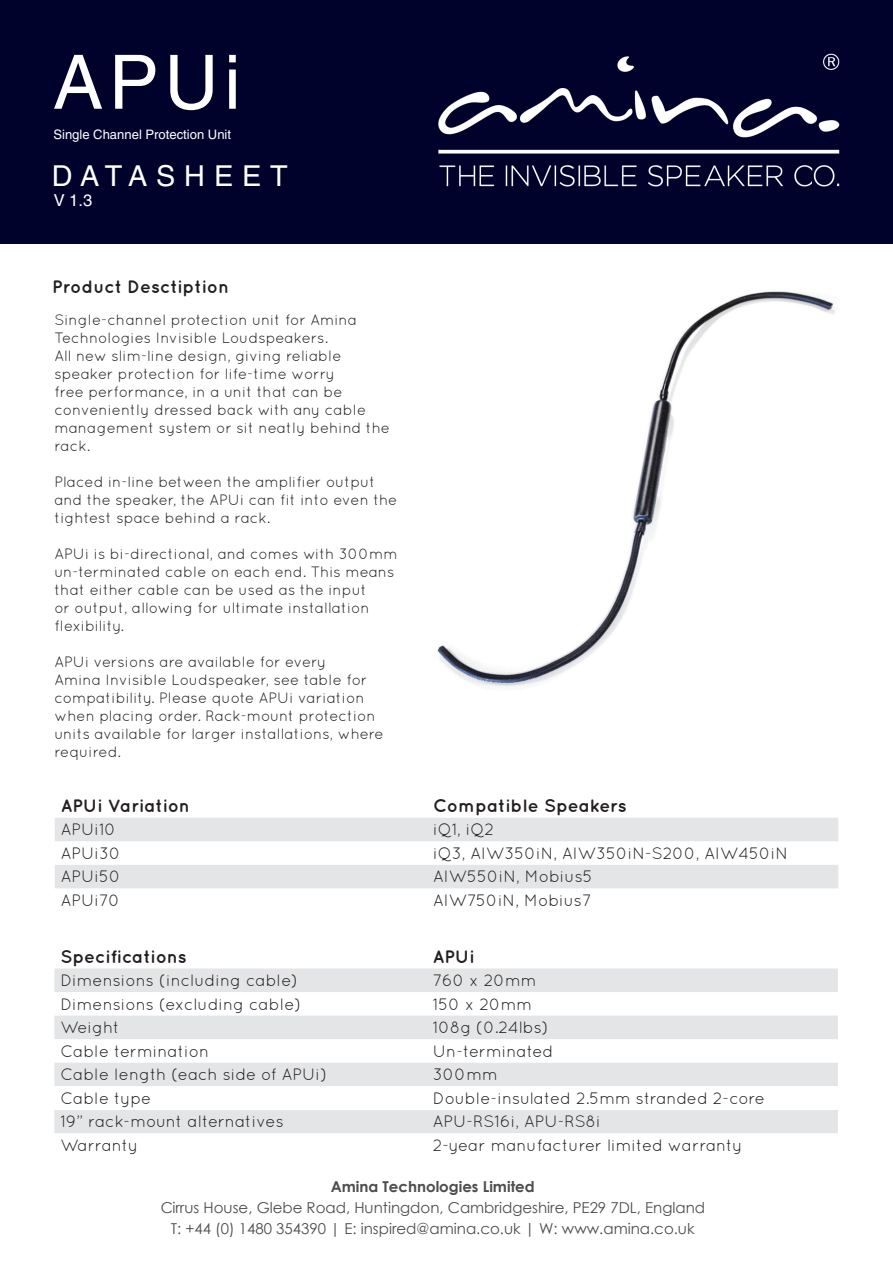
<style>
.page{position:relative;width:893px;height:1263px;background:#fff}
.page>*{position:absolute;margin:0;border:0;box-sizing:border-box;transform-origin:0 0}
.t1{font:75px "Helvetica";color:#fff}
.t2{font:28.8px "Helvetica";letter-spacing:.31em;color:#fff}
.t3{font:700 18px "Quicksand";color:#231f20}
.t4{font:16.5px "Quicksand";color:#231f20}
.t5{font:16.5px "Helvetica";color:#fff}
.t6{font:15px/18px "Quicksand";color:#231f20}
.t7{font:15px/21px "Century Gothic";color:#231f20;text-align:center}
.t8{font:700 15px "Century Gothic";color:#231f20}
.t9{font:13.05px "Helvetica";color:#fff}
</style>
<div class="page">
<div style="left:0;top:0;width:893px;height:244px;background:#00022c"></div>
<img style="left:438px;top:53px;width:402px;height:134px">
<svg style="left:54px;top:968px;width:784px;height:118px;fill:#e4e5e7"></svg>
<div style="left:54px;top:1110px;width:784px;height:23px;background:#e4e5e7"></div>
<img style="left:437px;top:291px;width:398px;height:396px">
<svg style="left:55px;top:818px;width:783px;height:70px;fill:#e4e5e7"></svg>
<p class="t1" style="left:53px;top:39px;width:189px">APUi</p>
<p class="t9" style="left:53px;top:127px;width:179px">Single Channel Protection Unit</p>
<p class="t2" style="left:52px;top:159px;width:238px">DATASHEET</p>
<p class="t5" style="left:54px;top:190px;width:40px">V 1.3</p>
<p class="t3" style="left:52px;top:276px;width:178px">Product Desctiption</p>
<p class="t6" style="left:54px;top:311px;width:304px">Single-channel protection unit for Amina<br>Technologies Invisible Loudspeakers.</p>
<p class="t6" style="left:54px;top:347px;width:337px">All new slim-line design, giving reliable speaker protection for life-time worry<br>free performance, in a unit that can be conveniently dressed back with any cable management system or sit neatly behind the rack.</p>
<p class="t6" style="left:54px;top:473px;width:344px">Placed in-line between the amplifier output and the speaker, the APUi can fit into even the tightest space behind a rack.</p>
<p class="t6" style="left:54px;top:545px;width:345px">APUi is bi-directional, and comes with 300mm un-terminated cable on each end. This means that either cable can be used as the input<br>or output, allowing for ultimate installation flexibility.</p>
<p class="t6" style="left:54px;top:653px;width:331px">APUi versions are available for every<br>Amina Invisible Loudspeaker, see table for compatibility. Please quote APUi variation when placing order. Rack-mount protection units available for larger installations, where required.</p>
<p class="t3" style="left:61px;top:795px;width:131px">APUi Variation</p>
<p class="t3" style="left:433px;top:795px;width:195px">Compatible Speakers</p>
<p class="t4" style="left:61px;top:820px;width:57px">APUi10</p>
<p class="t4" style="left:433px;top:820px;width:63px">iQ1, iQ2</p>
<p class="t4" style="left:61px;top:843px;width:62px">APUi30</p>
<p class="t4" style="left:433px;top:843px;width:357px">iQ3, AIW350iN, AIW350iN-S200, AIW450iN</p>
<p class="t4" style="left:61px;top:867px;width:62px">APUi50</p>
<p class="t4" style="left:433px;top:867px;width:161px">AIW550iN, Mobius5</p>
<p class="t4" style="left:61px;top:891px;width:61px">APUi70</p>
<p class="t4" style="left:433px;top:891px;width:160px">AIW750iN, Mobius7</p>
<p class="t3" style="left:60px;top:945px;width:128px">Specifications</p>
<p class="t3" style="left:433px;top:945px;width:43px">APUi</p>
<p class="t4" style="left:60px;top:971px;width:239px">Dimensions (including cable)</p>
<p class="t4" style="left:433px;top:971px;width:105px">760 x 20mm</p>
<p class="t4" style="left:60px;top:994px;width:242px">Dimensions (excluding cable)</p>
<p class="t4" style="left:433px;top:994px;width:101px">150 x 20mm</p>
<p class="t4" style="left:60px;top:1018px;width:61px">Weight</p>
<p class="t4" style="left:433px;top:1018px;width:117px">108g (0.24lbs)</p>
<p class="t4" style="left:60px;top:1041px;width:150px">Cable termination</p>
<p class="t4" style="left:433px;top:1041px;width:122px">Un-terminated</p>
<p class="t4" style="left:60px;top:1065px;width:268px">Cable length (each side of APUi)</p>
<p class="t4" style="left:433px;top:1065px;width:66px">300mm</p>
<p class="t4" style="left:60px;top:1088px;width:92px">Cable type</p>
<p class="t4" style="left:433px;top:1088px;width:334px">Double-insulated 2.5mm stranded 2-core</p>
<p class="t4" style="left:60px;top:1112px;width:225px">19” rack-mount alternatives</p>
<p class="t4" style="left:433px;top:1112px;width:170px">APU-RS16i, APU-RS8i</p>
<p class="t4" style="left:60px;top:1136px;width:79px">Warranty</p>
<p class="t4" style="left:433px;top:1136px;width:311px">2-year manufacturer limited warranty</p>
<p class="t8" style="left:331px;top:1175px;width:205px">Amina Technologies Limited</p>
<p class="t7" style="left:160px;top:1197px;width:546px">Cirrus House, Glebe Road, Huntingdon, Cambridgeshire, PE29 7DL, England<br>T: +44 (0) 1480 354390 | E: inspired@amina.co.uk | W: www.amina.co.uk</p>
</div>
